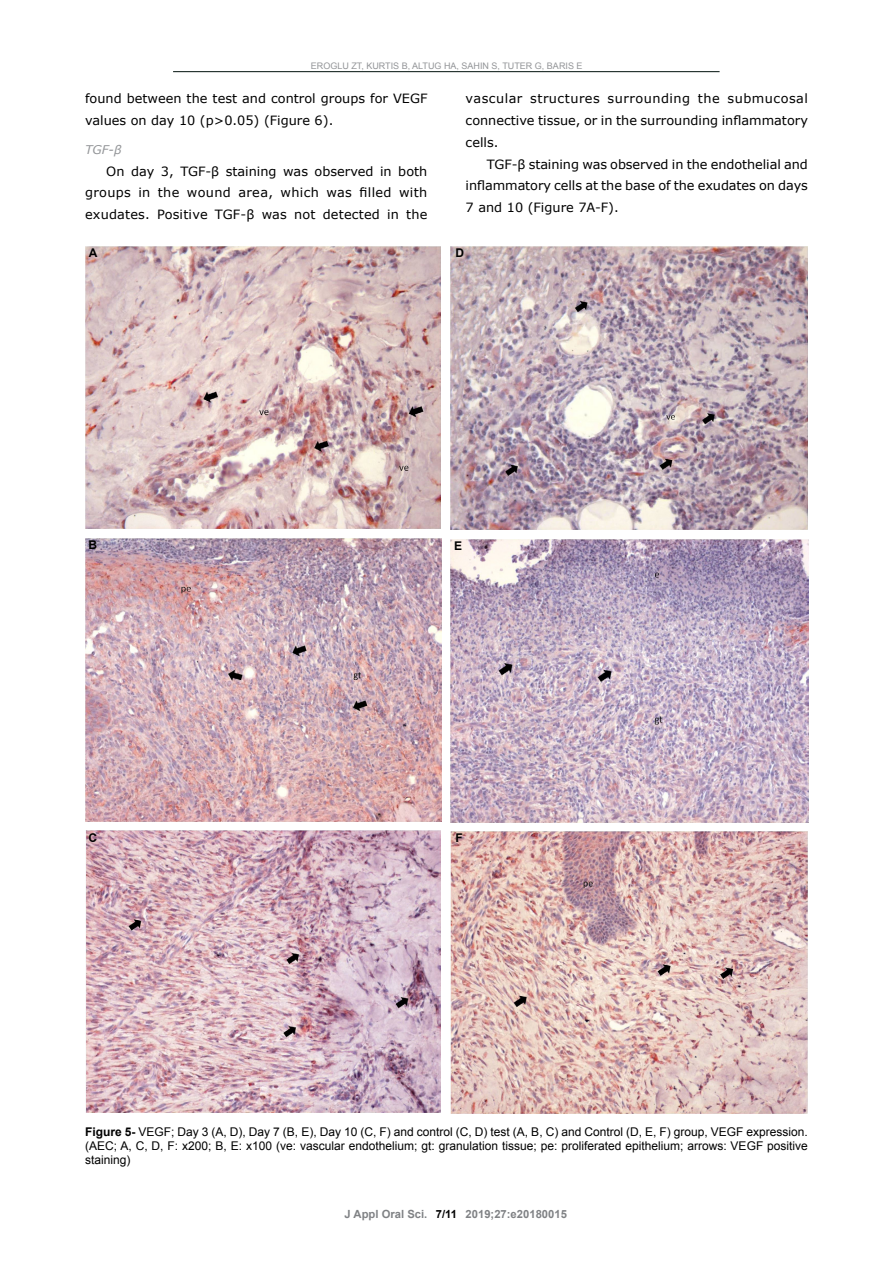
<style>
.page{position:relative;width:893px;height:1263px;background:#fff}
.page>*{position:absolute;margin:0;border:0;box-sizing:border-box;transform-origin:0 0}
.t1{font:12.75px/21.8px "Verdana";color:#000;text-align:justify}
.t2{font:12px/14.4px "Arial";color:#000;text-align:justify}
.t3{font:700 12px "Arial";color:#000}
.t4{font:italic 12px "Verdana";color:#939598}
.t5{font:700 11.25px "Arial";color:#808285}
.t6{font:9px "Arial";color:#939598}
.s1{font-weight:700}
.s2{color:#000}
</style>
<div class="page">
<hr style="left:173px;top:71px;width:547px;height:1px;background:#00110d">
<img style="left:451px;top:831px;width:357px;height:282px">
<img style="left:451px;top:539px;width:357px;height:284px">
<img style="left:451px;top:246px;width:357px;height:283px">
<img style="left:85px;top:831px;width:356px;height:281px">
<img style="left:85px;top:539px;width:356px;height:282px">
<img style="left:85px;top:246px;width:356px;height:282px">
<p class="t6" style="left:311px;top:60px;width:273px">EROGLU ZT, KURTIS B, ALTUG HA, SAHIN S, TUTER G, BARIS E</p>
<p class="t1" style="left:85px;top:88px;width:344px">found between the test and control groups for VEGF values on day 10 (p&gt;0.05) (Figure 6).</p>
<p class="t4" style="left:85px;top:141px;width:38px">TGF-β</p>
<p class="t1" style="left:85px;top:160px;width:344px;text-indent:21px">On day 3, TGF-β staining was observed in both groups in the wound area, which was filled with exudates. Positive TGF-β was not detected in the</p>
<p class="t3" style="left:89px;top:244px;width:10px">A</p>
<p class="t1" style="left:466px;top:88px;width:344px">vascular structures surrounding the submucosal connective tissue, or in the surrounding inflammatory cells.</p>
<p class="t1" style="left:466px;top:153px;width:344px;text-indent:21px">TGF-β staining was observed in the endothelial and inflammatory cells at the base of the exudates on days 7 and 10 (Figure 7A-F).</p>
<p class="t3" style="left:456px;top:244px;width:10px">D</p>
<p class="t3" style="left:88px;top:537px;width:10px">B</p>
<p class="t3" style="left:89px;top:830px;width:10px">C</p>
<p class="t3" style="left:454px;top:538px;width:10px">E</p>
<p class="t3" style="left:455px;top:829px;width:9px">F</p>
<p class="t2" style="left:85px;top:1124px;width:724px"><span class="s1">Figure 5-</span> VEGF; Day 3 (A, D), Day 7 (B, E), Day 10 (C, F) and control (C, D) test (A, B, C) and Control (D, E, F) group, VEGF expression. (AEC; A, C, D, F: x200; B, E: x100 (ve: vascular endothelium; gt: granulation tissue; pe: proliferated epithelium; arrows: VEGF positive staining)</p>
<p class="t5" style="left:345px;top:1206px;width:224px">J Appl Oral Sci. <span class="s2">7/11</span> 2019;27:e20180015</p>
</div>
